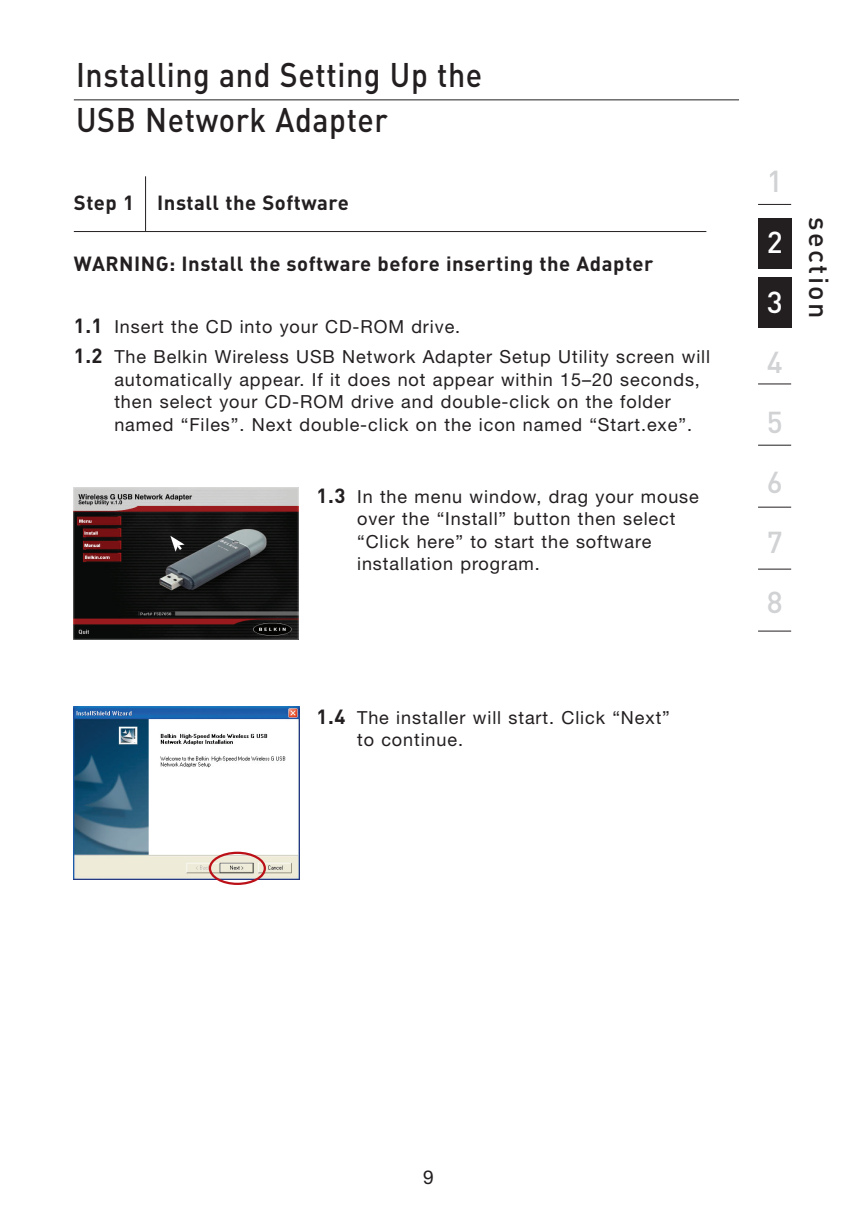
<style>
.page{position:relative;width:852px;height:1216px;background:#fff}
.page>*{position:absolute;margin:0;border:0;box-sizing:border-box;transform-origin:0 0}
.t1{font:500 33.75px/45px "DIN";letter-spacing:.02em;color:#231f20;scale:.9 1}
.t2{font:500 29.93px/60.1px "DIN";color:#d1d2d4;text-align:justify}
.t3{font:500 29.93px/60.1px "DIN";color:#fff}
.t4{font:500 27px "DIN";letter-spacing:.08em;color:#231f20}
.t5{font:700 20.25px "DIN";letter-spacing:.025em;color:#231f20}
.t6{font:19.12px "Helvetica Neue";color:#231f20}
.t7{font:18px/22.5px "Helvetica Neue";letter-spacing:.05em;color:#231f20}
.s1{font-family:"DIN";font-weight:700;font-size:20.25px}
</style>
<div class="page">
<hr style="left:74px;top:231px;width:632px;height:1px;background:#231f20">
<hr style="left:145px;top:176px;width:1px;height:55px;background:#231f20">
<img style="left:74px;top:706px;width:225px;height:173px">
<div style="left:209px;top:851px;width:57px;height:33px;border:2px solid #bb1018;border-radius:50%"></div>
<img style="left:74px;top:487px;width:224px;height:152px">
<svg style="left:170px;top:535px;width:14px;height:18px"></svg>
<div style="left:758px;top:277px;width:33px;height:51px;background:#231f20"></div>
<div style="left:758px;top:218px;width:33px;height:51px;background:#231f20"></div>
<hr style="left:757px;top:383px;width:33px;height:1px;background:#231f20">
<hr style="left:757px;top:444px;width:33px;height:1px;background:#231f20">
<hr style="left:757px;top:506px;width:33px;height:1px;background:#231f20">
<hr style="left:757px;top:568px;width:33px;height:1px;background:#231f20">
<hr style="left:757px;top:630px;width:33px;height:1px;background:#231f20">
<hr style="left:757px;top:204px;width:33px;height:1px;background:#231f20">
<hr style="left:74px;top:99px;width:664px;height:1px;background:#231f20">
<h1 class="t1" style="left:76px;top:51px;width:452px">Installing and Setting Up the<br>USB Network Adapter</h1>
<p class="t5" style="left:74px;top:189px;width:276px">Step 1 Install the Software</p>
<p class="t5" style="left:74px;top:251px;width:580px">WARNING: Install the software before inserting the Adapter</p>
<p class="t7" style="left:74px;top:310px;width:637px;line-height:30.6px"><span class="s1">1.1</span> Insert the CD into your CD-ROM drive.<br><span class="s1">1.2</span> The Belkin Wireless USB Network Adapter Setup Utility screen will</p>
<p class="t7" style="left:114px;top:367px;width:586px">automatically appear. If it does not appear within 15–20 seconds, then select your CD-ROM drive and double-click on the folder named “Files”. Next double-click on the icon named “Start.exe”.</p>
<p class="t7" style="left:357px;top:485px;width:343px;text-indent:-40px"><span class="s1">1.3</span> In the menu window, drag your mouse over the “Install” button then select “Click here” to start the software installation program.</p>
<p class="t7" style="left:357px;top:705px;width:314px;text-indent:-41px"><span class="s1">1.4</span> The installer will start. Click “Next” to continue.</p>
<h2 class="t2" style="left:766px;top:150px;width:17px">1</h2>
<h2 class="t3" style="left:766px;top:210px;width:17px">2<br>3</h2>
<h2 class="t2" style="left:766px;top:331px;width:17px">4<br>5<br>6<br>7<br>8</h2>
<h3 class="t4" style="left:835px;top:217px;width:102px;rotate:90deg">section</h3>
<p class="t6" style="left:423px;top:1165px;width:12px">9</p>
</div>
